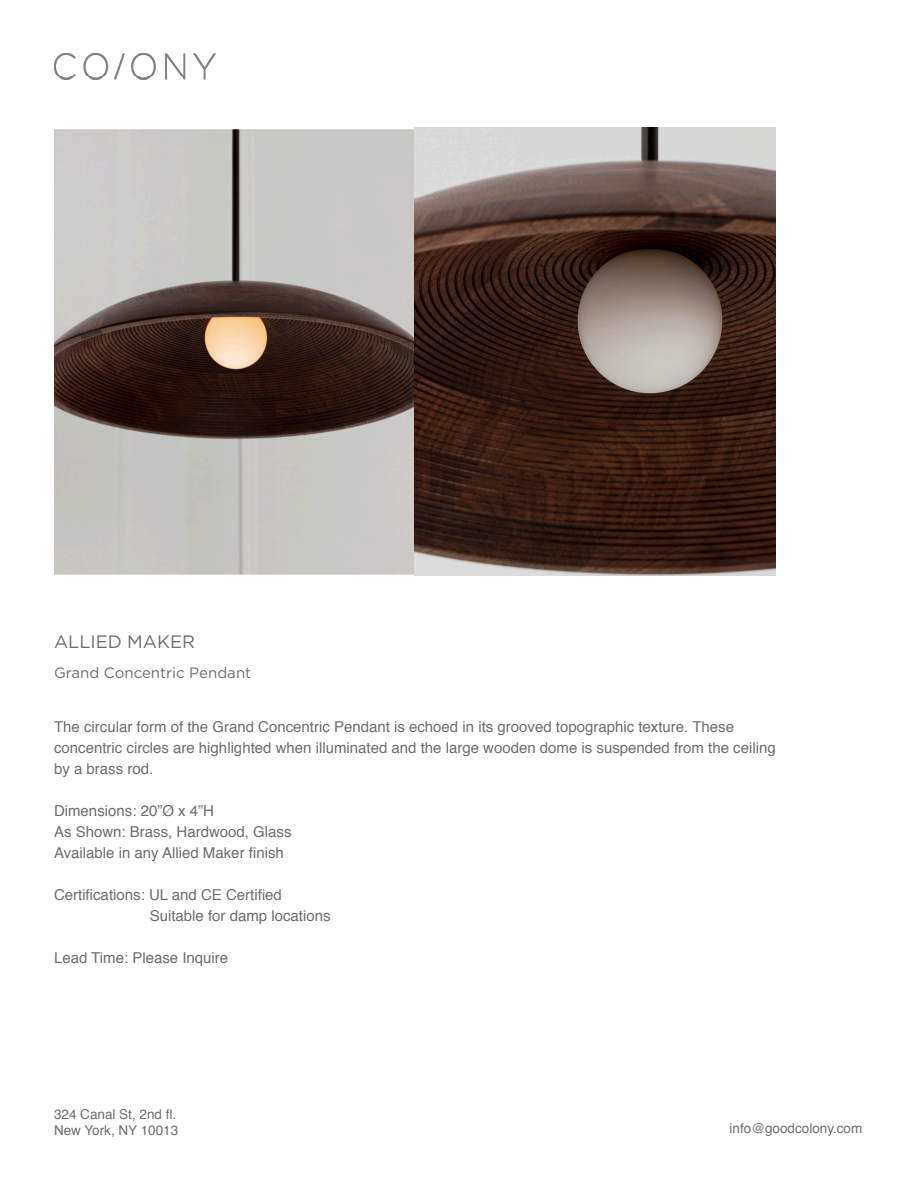
<style>
.page{position:relative;width:918px;height:1188px;background:#fff}
.page>*{position:absolute;margin:0;border:0;box-sizing:border-box;transform-origin:0 0}
.t1{font:18px "Gotham";color:#6c6d70}
.t2{font:15px/21px "Helvetica";color:#6c6d70}
.t3{font:15px "Gotham";color:#6c6d70}
.t4{font:13.5px "Helvetica";color:#6c6d70}
</style>
<div class="page">
<img style="left:54px;top:54px;width:162px;height:25px">
<img style="left:54px;top:129px;width:361px;height:445px">
<img style="left:415px;top:128px;width:361px;height:448px">
<p class="t1" style="left:54px;top:632px;width:143px">ALLIED MAKER</p>
<p class="t3" style="left:54px;top:664px;width:199px">Grand Concentric Pendant</p>
<p class="t2" style="left:54px;top:717px;width:723px">The circular form of the Grand Concentric Pendant is echoed in its grooved topographic texture. These concentric circles are highlighted when illuminated and the large wooden dome is suspended from the ceiling by a brass rod.</p>
<p class="t2" style="left:54px;top:801px;width:162px">Dimensions: 20”Ø x 4”H</p>
<p class="t2" style="left:54px;top:822px;width:239px">As Shown: Brass, Hardwood, Glass</p>
<p class="t2" style="left:54px;top:843px;width:231px">Available in any Allied Maker finish</p>
<p class="t2" style="left:54px;top:885px;width:229px">Certifications: UL and CE Certified</p>
<p class="t2" style="left:150px;top:906px;width:182px">Suitable for damp locations</p>
<p class="t2" style="left:54px;top:948px;width:176px">Lead Time: Please Inquire</p>
<p class="t4" style="left:54px;top:1104px;width:124px">324 Canal St, 2nd fl.</p>
<p class="t4" style="left:54px;top:1120px;width:126px">New York, NY 10013</p>
<p class="t4" style="left:730px;top:1118px;width:134px">info@goodcolony.com</p>
</div>
